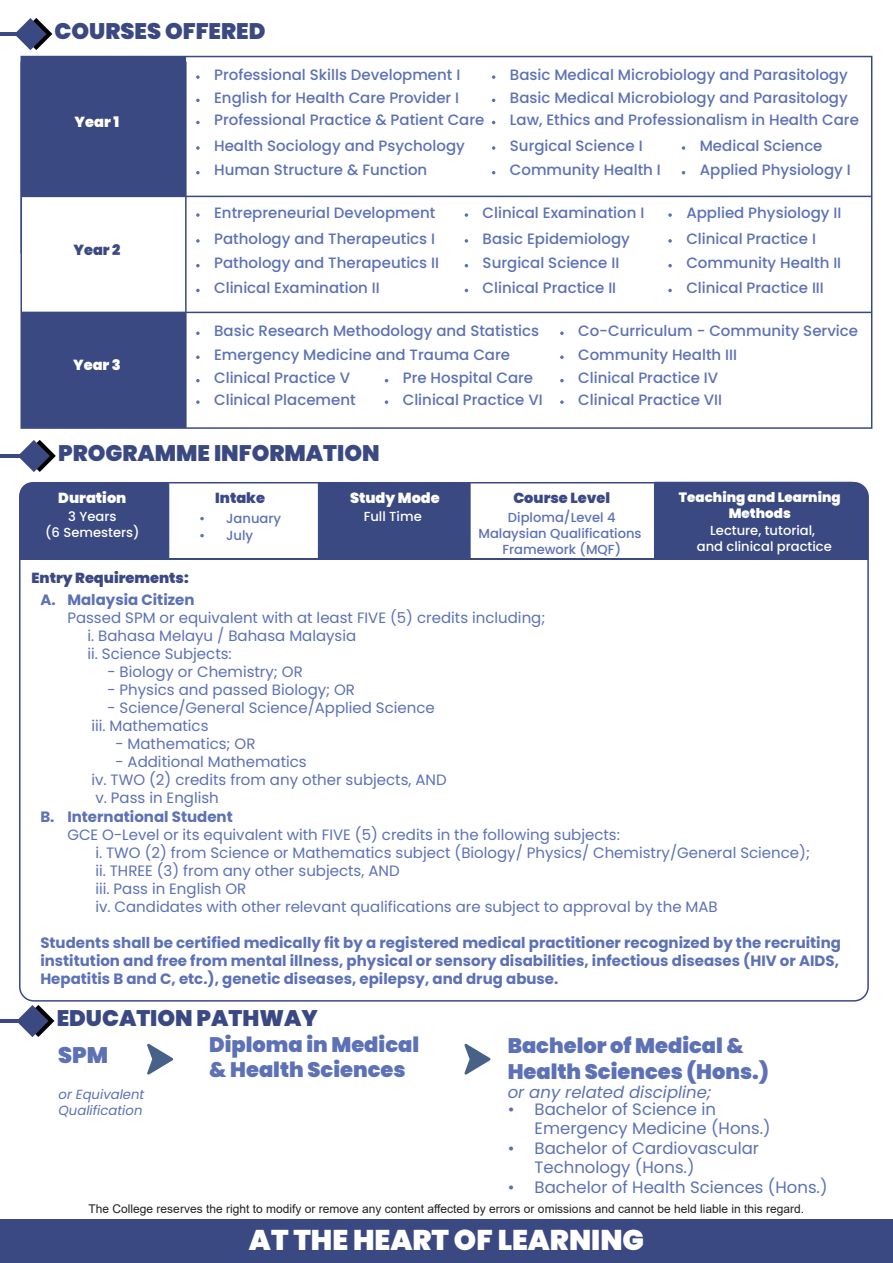
<style>
.page{position:relative;width:893px;height:1263px;background:#fff}
.page>*{position:absolute;margin:0;border:0;box-sizing:border-box;transform-origin:0 0}
.t1{font:900 28.5px "Poppins";color:#fff}
.t2{font:900 22.5px "Poppins";color:#3b4983}
.t3{font:900 22.5px "Poppins";color:#5c71b6}
.t4{font:900 21px/25.2px "Poppins";color:#5c71b6}
.t5{font:16.5px/19.5px "Poppins";color:#5c71b6}
.t6{font:italic 16.5px "Poppins";color:#5c71b6}
.t7{font:500 15px/25.2px "Poppins";color:#5c71b6}
.t8{font:15px/18px "Poppins";color:#5c71b6}
.t9{font:700 15px/18px "Poppins";color:#5c71b6}
.t10{font:900 14.55px "Poppins";color:#3b4984}
.t11{font:900 14.55px "Poppins";color:#fff}
.t12{font:900 13.5px/16.2px "Poppins";color:#fff;text-align:center}
.t13{font:italic 13.2px/15.9px "Poppins";color:#5c71b6}
.t14{font:500 13.2px "Poppins";color:#5c71b6}
.t15{font:500 13.05px/15.8px "Poppins";color:#fff;text-align:center}
.t16{font:500 13.05px/15.8px "Poppins";color:#5c71b6;text-align:center}
.t17{font:12px "Arial";color:#231f20}
</style>
<div class="page">
<svg style="left:20px;top:440px;width:36px;height:32px"></svg>
<hr style="left:0;top:454px;width:23px;height:4px;background:#3b4982">
<hr style="left:21px;top:558px;width:847px;height:2px;background:#3b4982">
<hr style="left:168px;top:483px;width:1px;height:75px;background:#3b4982">
<hr style="left:469px;top:483px;width:2px;height:75px;background:#3b4982">
<hr style="left:654px;top:483px;width:1px;height:75px;background:#3b4982">
<div style="left:20px;top:482px;width:148px;height:77px;background:#3b4982"></div>
<div style="left:318px;top:482px;width:152px;height:77px;background:#3b4982"></div>
<div style="left:655px;top:482px;width:213px;height:76px;background:#3b4982"></div>
<svg style="left:18px;top:1005px;width:36px;height:32px"></svg>
<hr style="left:0;top:1019px;width:22px;height:4px;background:#3b4982">
<svg style="left:16px;top:18px;width:36px;height:32px"></svg>
<hr style="left:0;top:32px;width:20px;height:4px;background:#3b4982">
<svg style="left:196px;top:239px;width:4px;height:4px"></svg>
<svg style="left:196px;top:213px;width:4px;height:4px"></svg>
<svg style="left:196px;top:264px;width:4px;height:3px"></svg>
<svg style="left:196px;top:289px;width:4px;height:3px"></svg>
<svg style="left:465px;top:213px;width:3px;height:4px"></svg>
<svg style="left:465px;top:239px;width:3px;height:4px"></svg>
<svg style="left:668px;top:213px;width:4px;height:4px"></svg>
<svg style="left:668px;top:239px;width:4px;height:4px"></svg>
<svg style="left:668px;top:264px;width:4px;height:3px"></svg>
<svg style="left:668px;top:289px;width:4px;height:3px"></svg>
<svg style="left:385px;top:400px;width:3px;height:4px"></svg>
<svg style="left:196px;top:331px;width:4px;height:4px"></svg>
<svg style="left:196px;top:400px;width:4px;height:4px"></svg>
<svg style="left:196px;top:379px;width:4px;height:3px"></svg>
<svg style="left:196px;top:355px;width:4px;height:4px"></svg>
<svg style="left:560px;top:355px;width:4px;height:4px"></svg>
<svg style="left:560px;top:379px;width:4px;height:3px"></svg>
<svg style="left:560px;top:331px;width:4px;height:4px"></svg>
<svg style="left:560px;top:400px;width:4px;height:4px"></svg>
<svg style="left:196px;top:75px;width:4px;height:4px"></svg>
<svg style="left:196px;top:99px;width:4px;height:3px"></svg>
<svg style="left:196px;top:146px;width:4px;height:4px"></svg>
<svg style="left:196px;top:171px;width:4px;height:3px"></svg>
<svg style="left:196px;top:121px;width:4px;height:3px"></svg>
<svg style="left:492px;top:75px;width:3px;height:4px"></svg>
<svg style="left:492px;top:146px;width:3px;height:4px"></svg>
<svg style="left:682px;top:146px;width:3px;height:4px"></svg>
<div style="left:21px;top:56px;width:165px;height:140px;background:#3b4982"></div>
<div style="left:21px;top:312px;width:165px;height:116px;background:#3b4982"></div>
<div style="left:21px;top:56px;width:851px;height:373px;border:2px solid #3b4982"></div>
<hr style="left:21px;top:196px;width:851px;height:1px;background:#3b4982">
<hr style="left:21px;top:312px;width:851px;height:1px;background:#3b4982">
<hr style="left:185px;top:62px;width:2px;height:366px;background:#3b4982">
<hr style="left:21px;top:62px;width:1px;height:192px;background:#3b4982">
<div style="left:0;top:1219px;width:893px;height:44px;background:#3b4982"></div>
<svg style="left:147px;top:1043px;width:26px;height:32px"></svg>
<svg style="left:464px;top:1043px;width:27px;height:32px"></svg>
<h2 class="t2" style="left:55px;top:18px;width:212px">COURSES OFFERED</h2>
<p class="t11" style="left:75px;top:114px;width:46px">Year 1</p>
<p class="t7" style="left:214px;top:63px;width:248px;line-height:23.2px">Professional Skills Development I<br>English for Health Care Provider I</p>
<p class="t7" style="left:214px;top:133px;width:252px;line-height:24.8px">Health Sociology and Psychology<br>Human Structure &amp; Function</p>
<p class="t7" style="left:214px;top:107px;width:272px">Professional Practice &amp; Patient Care</p>
<p class="t7" style="left:510px;top:62px;width:339px">Basic Medical Microbiology and Parasitology</p>
<p class="t7" style="left:510px;top:85px;width:339px">Basic Medical Microbiology and Parasitology</p>
<p class="t7" style="left:510px;top:107px;width:351px">Law, Ethics and Professionalism in Health Care</p>
<p class="t7" style="left:510px;top:158px;width:152px">Community Health I</p>
<p class="t7" style="left:510px;top:133px;width:134px">Surgical Science I</p>
<p class="t7" style="left:700px;top:133px;width:153px;line-height:24.8px">Medical Science<br>Applied Physiology I</p>
<p class="t10" style="left:73px;top:241px;width:49px">Year 2</p>
<p class="t11" style="left:73px;top:356px;width:49px">Year 3</p>
<p class="t7" style="left:214px;top:200px;width:223px">Entrepreneurial Development</p>
<p class="t7" style="left:214px;top:251px;width:226px;line-height:24.8px">Pathology and Therapeutics II<br>Clinical Examination II</p>
<p class="t7" style="left:214px;top:226px;width:223px">Pathology and Therapeutics I</p>
<p class="t7" style="left:483px;top:200px;width:163px">Clinical Examination I<br>Basic Epidemiology<br>Surgical Science II<br>Clinical Practice II</p>
<p class="t7" style="left:686px;top:200px;width:157px">Applied Physiology II<br>Clinical Practice I<br>Community Health II<br>Clinical Practice III</p>
<p class="t7" style="left:214px;top:318px;width:327px">Basic Research Methodology and Statistics</p>
<p class="t7" style="left:578px;top:318px;width:281px">Co-Curriculum - Community Service</p>
<p class="t7" style="left:214px;top:342px;width:297px">Emergency Medicine and Trauma Care</p>
<p class="t7" style="left:578px;top:343px;width:160px;line-height:23.4px">Community Health III<br>Clinical Practice IV</p>
<p class="t7" style="left:214px;top:365px;width:138px">Clinical Practice V</p>
<p class="t7" style="left:403px;top:367px;width:142px;line-height:21.5px">Pre Hospital Care<br>Clinical Practice VI</p>
<p class="t7" style="left:214px;top:387px;width:143px">Clinical Placement</p>
<p class="t7" style="left:578px;top:387px;width:145px">Clinical Practice VII</p>
<h2 class="t2" style="left:58px;top:440px;width:323px">PROGRAMME INFORMATION</h2>
<p class="t11" style="left:58px;top:489px;width:70px">Duration</p>
<p class="t15" style="left:45px;top:508px;width:96px">3 Years<br>(6 Semesters)</p>
<p class="t14" style="left:199px;top:511px;width:84px">• January</p>
<p class="t10" style="left:215px;top:489px;width:51px">Intake</p>
<p class="t14" style="left:199px;top:528px;width:56px">• July</p>
<p class="t11" style="left:350px;top:489px;width:91px">Study Mode</p>
<p class="t15" style="left:364px;top:508px;width:60px">Full Time</p>
<p class="t10" style="left:513px;top:489px;width:98px">Course Level</p>
<p class="t16" style="left:478px;top:510px;width:165px">Diploma/Level 4<br>Malaysian Qualifications<br>Framework (MQF)</p>
<p class="t12" style="left:679px;top:489px;width:163px">Teaching and Learning<br>Methods</p>
<p class="t15" style="left:697px;top:522px;width:136px">Lecture, tutorial,<br>and clinical practice</p>
<p class="t10" style="left:32px;top:570px;width:159px">Entry Requirements:</p>
<p class="t9" style="left:40px;top:591px;width:156px">A. Malaysia Citizen</p>
<p class="t8" style="left:87px;top:609px;width:459px;text-indent:-20px">Passed SPM or equivalent with at least FIVE (5) credits including; i. Bahasa Melayu / Bahasa Malaysia<br>ii. Science Subjects:</p>
<p class="t8" style="left:107px;top:663px;width:197px">- Biology or Chemistry; OR</p>
<p class="t8" style="left:107px;top:681px;width:249px">- Physics and passed Biology; OR</p>
<p class="t8" style="left:91px;top:699px;width:345px;text-indent:16px">- Science/General Science/Applied Science iii. Mathematics</p>
<p class="t8" style="left:115px;top:735px;width:142px">- Mathematics; OR</p>
<p class="t8" style="left:91px;top:753px;width:357px;text-indent:24px">- Additional Mathematics<br>iv. TWO (2) credits from any other subjects, AND v. Pass in English</p>
<p class="t9" style="left:40px;top:808px;width:194px">B. International Student</p>
<p class="t8" style="left:95px;top:826px;width:716px;text-indent:-28px">GCE O-Level or its equivalent with FIVE (5) credits in the following subjects:<br>i. TWO (2) from Science or Mathematics subject (Biology/ Physics/ Chemistry/General Science); ii. THREE (3) from any other subjects, AND<br>iii. Pass in English OR<br>iv. Candidates with other relevant qualifications are subject to approval by the MAB</p>
<p class="t9" style="left:40px;top:933px;width:802px">Students shall be certified medically fit by a registered medical practitioner recognized by the recruiting institution and free from mental illness, physical or sensory disabilities, infectious diseases (HIV or AIDS,<br>Hepatitis B and C, etc.), genetic diseases, epilepsy, and drug abuse.</p>
<h2 class="t2" style="left:57px;top:1005px;width:263px">EDUCATION PATHWAY</h2>
<h2 class="t3" style="left:58px;top:1042px;width:52px">SPM</h2>
<p class="t13" style="left:59px;top:1087px;width:87px">or Equivalent<br>Qualification</p>
<h3 class="t4" style="left:209px;top:1032px;width:211px">Diploma in Medical &amp; Health Sciences</h3>
<h3 class="t4" style="left:508px;top:1033px;width:263px">Bachelor of Medical &amp;<br>Health Sciences (Hons.)</h3>
<p class="t6" style="left:508px;top:1082px;width:205px">or any related discipline;</p>
<p class="t5" style="left:535px;top:1099px;width:238px;text-indent:-27px">• Bachelor of Science in<br>Emergency Medicine (Hons.)</p>
<p class="t5" style="left:535px;top:1138px;width:226px;text-indent:-27px">• Bachelor of Cardiovascular<br>Technology (Hons.)</p>
<p class="t5" style="left:508px;top:1177px;width:321px">• Bachelor of Health Sciences (Hons.)</p>
<p class="t17" style="left:89px;top:1201px;width:717px">The College reserves the right to modify or remove any content affected by errors or omissions and cannot be held liable in this regard.</p>
<h1 class="t1" style="left:249px;top:1223px;width:396px">AT THE HEART OF LEARNING</h1>
</div>
